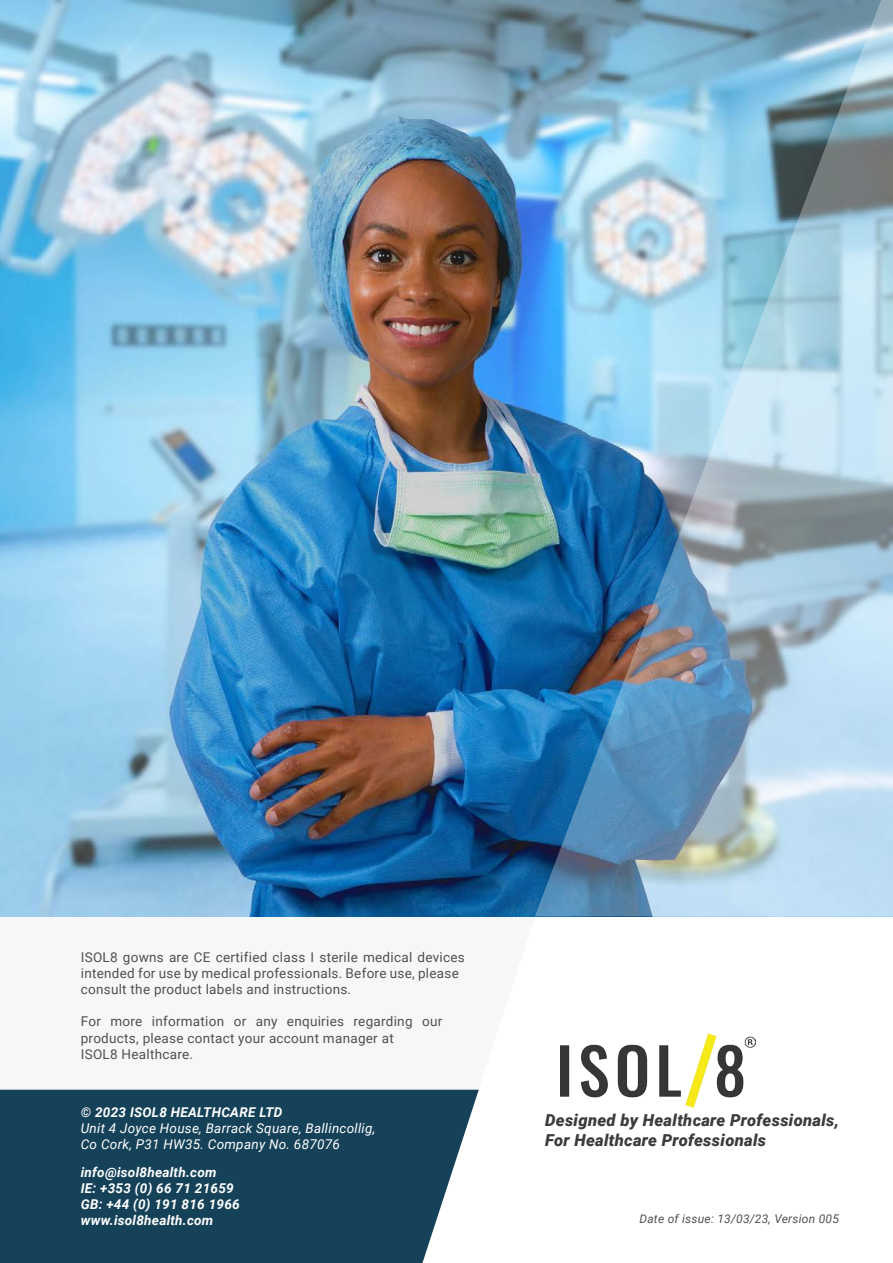
<style>
.page{position:relative;width:893px;height:1263px;background:#fff}
.page>*{position:absolute;margin:0;border:0;box-sizing:border-box;transform-origin:0 0}
.t1{font:italic 900 16.5px/19.8px "Roboto";letter-spacing:.02em;color:#3c3c3c}
.t2{font:13.5px/16.2px "Roboto";letter-spacing:.02em;color:#505050}
.t3{font:italic 700 13.5px "Roboto";letter-spacing:.02em;color:#fff}
.t4{font:italic 13.5px/16.2px "Roboto";letter-spacing:.02em;color:#fff}
.t5{font:italic 12px "Roboto";letter-spacing:.02em;color:#505050}
</style>
<div class="page">
<div style="left:0;top:916px;width:535px;height:174px;background:#f5f7f8"></div>
<img style="left:560px;top:1033px;width:196px;height:75px">
<img style="left:0;top:0;width:535px;height:916px">
<div style="left:0;top:1090px;width:479px;height:173px;background:#164259"></div>
<img style="left:535px;top:0;width:358px;height:916px">
<p class="t2" style="left:81px;top:948px;width:385px">ISOL8 gowns are CE certified class I sterile medical devices intended for use by medical professionals. Before use, please consult the product labels and instructions.</p>
<p class="t2" style="left:81px;top:1013px;width:363px">For more information or any enquiries regarding our products, please contact your account manager at</p>
<p class="t2" style="left:81px;top:1045px;width:114px">ISOL8 Healthcare.</p>
<p class="t3" style="left:81px;top:1102px;width:203px">© 2023 ISOL8 HEALTHCARE LTD</p>
<p class="t4" style="left:81px;top:1119px;width:296px">Unit 4 Joyce House, Barrack Square, Ballincollig,<br>Co Cork, P31 HW35. Company No. 687076</p>
<p class="t3" style="left:81px;top:1162px;width:137px">info@isol8health.com</p>
<p class="t3" style="left:81px;top:1178px;width:155px">IE: +353 (0) 66 71 21659</p>
<p class="t3" style="left:81px;top:1195px;width:161px">GB: +44 (0) 191 816 1966</p>
<p class="t3" style="left:81px;top:1211px;width:134px">www.isol8health.com</p>
<p class="t1" style="left:545px;top:1109px;width:296px">Designed by Healthcare Professionals,<br>For Healthcare Professionals</p>
<p class="t5" style="left:639px;top:1210px;width:201px">Date of issue: 13/03/23, Version 005</p>
</div>
